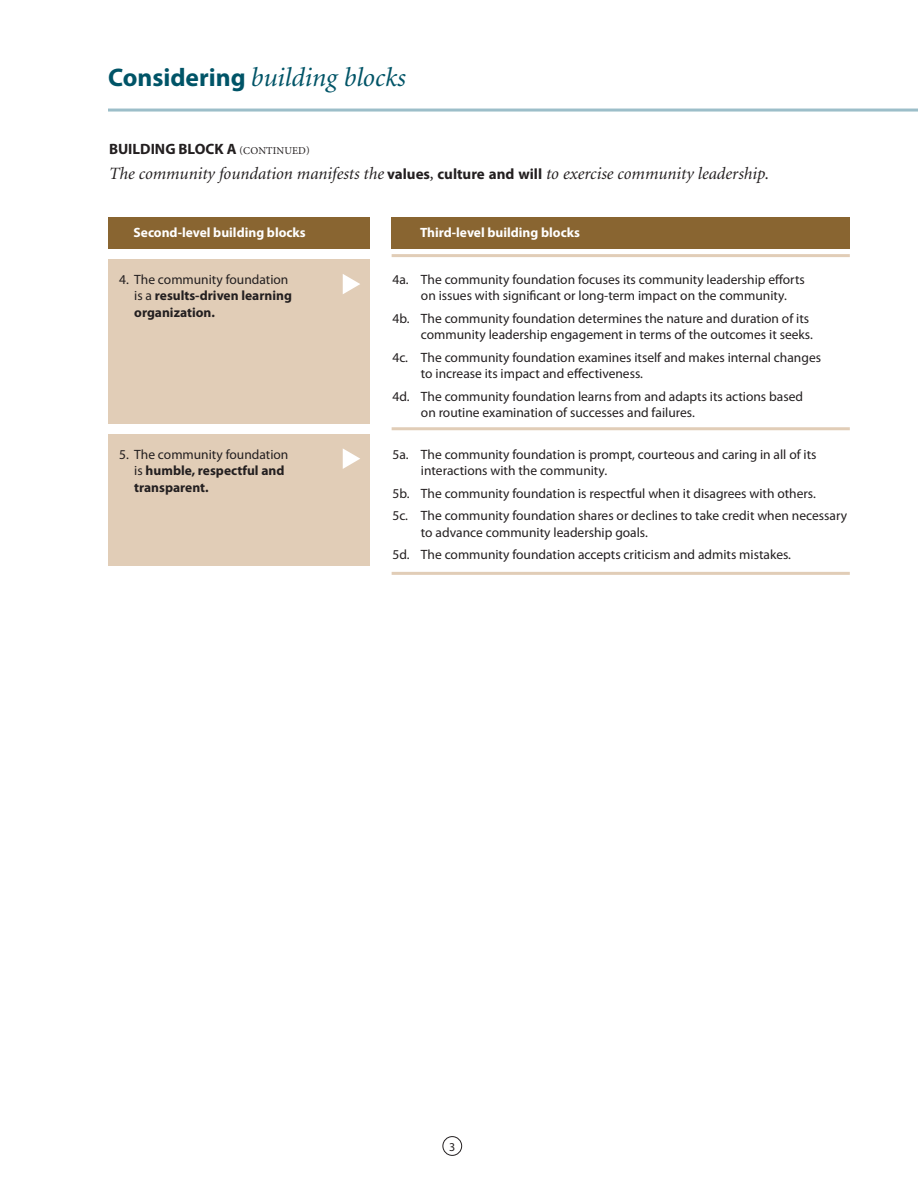
<style>
.page{position:relative;width:918px;height:1188px;background:#fff}
.page>*{position:absolute;margin:0;border:0;box-sizing:border-box;transform-origin:0 0}
.Heads_A_main{font:italic 27px "Minion";color:#005467}
.Build_blocks_minion{font:italic 17.25px "Minion";color:#231f20}
.Myriad_Bold_10_14_AL{font:700 15px "Myriad";color:#231f20}
._3_build_block_text{font:13.5px/16.5px "Myriad Pro";color:#231f20}
._2_build_block_txt{font:700 13.5px/16.5px "Myriad Pro";color:#231f20}
._3_build_block_text-2{font:700 13.5px "Myriad Pro";color:#fff}
.t1{font:12px "Myriad Pro";color:#231f20}
.s1{font-family:"Myriad Pro";font-weight:700;font-style:normal;font-size:25.5px}
.s2{font-family:"Minion Pro";font-weight:400;font-size:10.5px}
.s3{font-family:"Myriad Pro";font-weight:700;font-style:normal;font-size:15px}
.s4{font-weight:400}
</style>
<div class="page">
<div style="left:109px;top:259px;width:261px;height:164px;background:#e1cdb7"></div>
<div style="left:109px;top:434px;width:261px;height:131px;background:#e1cdb7"></div>
<div style="left:443px;top:1136px;width:19px;height:20px;border:1px solid #231f20;border-radius:50%"></div>
<div style="left:392px;top:217px;width:458px;height:32px;background:#896531"></div>
<div style="left:109px;top:217px;width:261px;height:32px;background:#896531"></div>
<svg style="left:343px;top:274px;width:17px;height:20px"></svg>
<svg style="left:343px;top:448px;width:17px;height:21px"></svg>
<hr style="left:392px;top:254px;width:458px;height:3px;background:#e1cdb7">
<hr style="left:392px;top:427px;width:458px;height:3px;background:#e1cdb7">
<hr style="left:392px;top:572px;width:458px;height:3px;background:#e1cdb7">
<hr style="left:108px;top:109px;width:810px;height:3px;background:#9cbec9">
<p class="Heads_A_main" style="left:108px;top:65px;width:299px"><span class="s1">Considering</span> building blocks</p>
<p class="Myriad_Bold_10_14_AL" style="left:109px;top:141px;width:202px">BUILDING BLOCK A <span class="s2">(CONTINUED)</span></p>
<p class="Build_blocks_minion" style="left:109px;top:165px;width:662px">The community foundation manifests the <span class="s3">values</span>, <span class="s3">culture and will</span> to exercise community leadership.</p>
<p class="_3_build_block_text-2" style="left:134px;top:224px;width:174px">Second-level building blocks</p>
<p class="_3_build_block_text-2" style="left:420px;top:224px;width:162px">Third-level building blocks</p>
<p class="_2_build_block_txt" style="left:134px;top:271px;width:159px;text-indent:-15px"><span class="s4">4. The community foundation is a</span> results-driven learning organization.</p>
<p class="_2_build_block_txt" style="left:134px;top:445px;width:156px;text-indent:-15px"><span class="s4">5. The community foundation is</span> humble, respectful and transparent.</p>
<p class="_3_build_block_text" style="left:421px;top:271px;width:385px;text-indent:-28px">4a. The community foundation focuses its community leadership efforts on issues with significant or long-term impact on the community.</p>
<p class="_3_build_block_text" style="left:392px;top:310px;width:422px;text-align:right">4b. The community foundation determines the nature and duration of its community leadership engagement in terms of the outcomes it seeks.</p>
<p class="_3_build_block_text" style="left:421px;top:349px;width:402px;text-indent:-28px">4c. The community foundation examines itself and makes internal changes to increase its impact and effectiveness.</p>
<p class="_3_build_block_text" style="left:421px;top:388px;width:384px;text-indent:-28px">4d. The community foundation learns from and adapts its actions based on routine examination of successes and failures.</p>
<p class="_3_build_block_text" style="left:421px;top:446px;width:397px;text-indent:-28px">5a. The community foundation is prompt, courteous and caring in all of its interactions with the community.</p>
<p class="_3_build_block_text" style="left:392px;top:485px;width:425px">5b. The community foundation is respectful when it disagrees with others.</p>
<p class="_3_build_block_text" style="left:421px;top:507px;width:428px;text-indent:-28px">5c. The community foundation shares or declines to take credit when necessary to advance community leadership goals.</p>
<p class="_3_build_block_text" style="left:392px;top:546px;width:400px">5d. The community foundation accepts criticism and admits mistakes.</p>
<p class="t1" style="left:449px;top:1139px;width:8px">3</p>
</div>
